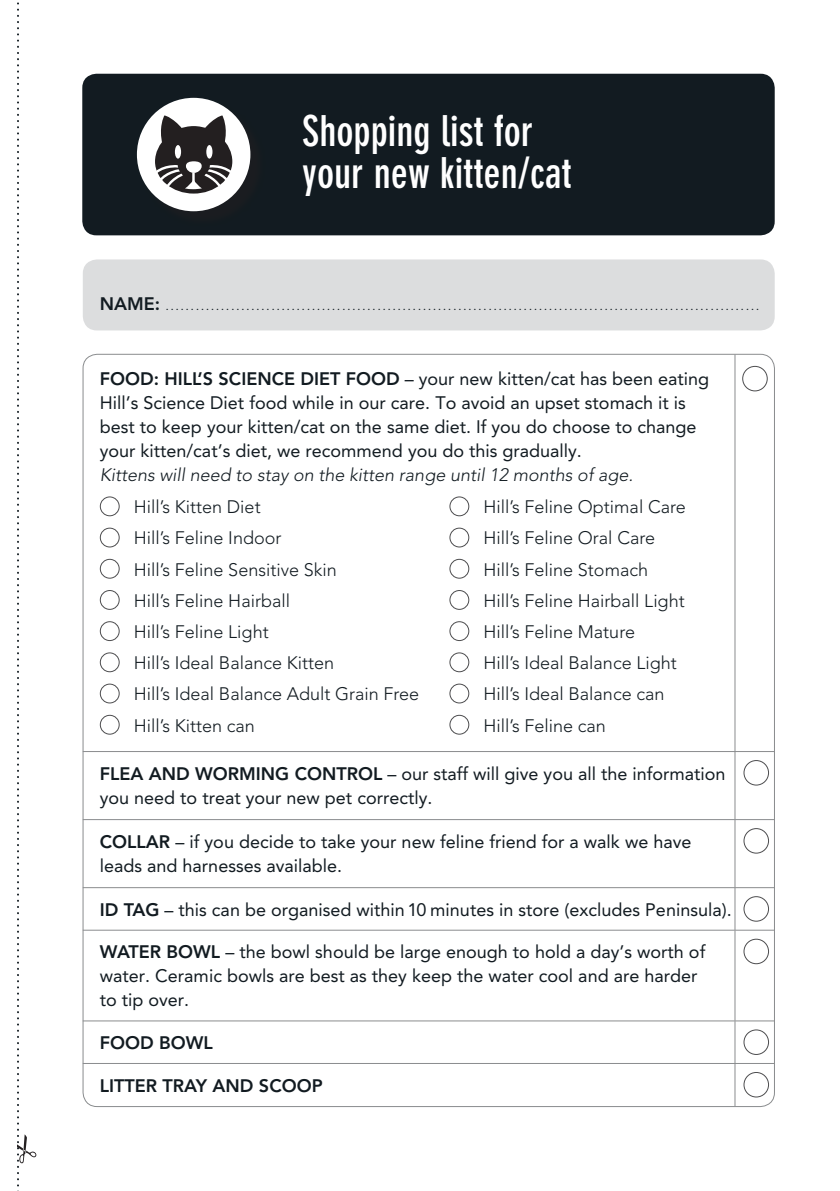
<style>
.page{position:relative;width:840px;height:1191px;background:#fff}
.page>*{position:absolute;margin:0;border:0;box-sizing:border-box;transform-origin:0 0}
.t1{font:700 condensed 42px/42.4px "DIN Neuzeit Grotesk";color:#fff}
.t2{font:18px/24px "Avenir";color:#121b21}
.t3{font:300 18px "Avenir";color:#121b21}
.t4{font:italic 300 18px "Avenir";color:#121b21}
.t5{font:800 18px "Avenir";color:#121b21}
.t6{font:300 14px "Avenir";color:#121b21}
.s1{font-weight:800;font-size:18px}
.s2{font-weight:800}
</style>
<div class="page">
<hr style="left:734px;top:354px;width:1px;height:397px;background:#8a8c8e">
<hr style="left:83px;top:751px;width:651px;height:1px;background:#8a8c8e">
<hr style="left:83px;top:819px;width:651px;height:1px;background:#8a8c8e">
<hr style="left:734px;top:819px;width:40px;height:1px;background:#8a8c8e">
<hr style="left:83px;top:887px;width:651px;height:1px;background:#8a8c8e">
<hr style="left:734px;top:887px;width:40px;height:1px;background:#8a8c8e">
<hr style="left:734px;top:751px;width:40px;height:1px;background:#8a8c8e">
<hr style="left:734px;top:752px;width:1px;height:67px;background:#8a8c8e">
<hr style="left:734px;top:820px;width:1px;height:67px;background:#8a8c8e">
<hr style="left:734px;top:888px;width:1px;height:42px;background:#8a8c8e">
<hr style="left:83px;top:930px;width:651px;height:1px;background:#8a8c8e">
<hr style="left:734px;top:930px;width:40px;height:1px;background:#8a8c8e">
<hr style="left:83px;top:1020px;width:651px;height:1px;background:#8a8c8e">
<hr style="left:734px;top:1020px;width:40px;height:1px;background:#8a8c8e">
<hr style="left:83px;top:1063px;width:651px;height:1px;background:#8a8c8e">
<hr style="left:734px;top:1063px;width:40px;height:1px;background:#8a8c8e">
<hr style="left:734px;top:930px;width:1px;height:90px;background:#8a8c8e">
<hr style="left:734px;top:1021px;width:1px;height:42px;background:#8a8c8e">
<hr style="left:734px;top:1063px;width:1px;height:43px;background:#8a8c8e">
<div style="left:100px;top:496px;width:20px;height:20px;border:1px solid #4d4d4f;border-radius:50%"></div>
<div style="left:449px;top:496px;width:20px;height:20px;border:1px solid #4d4d4f;border-radius:50%"></div>
<div style="left:100px;top:527px;width:20px;height:20px;border:1px solid #4d4d4f;border-radius:50%"></div>
<div style="left:449px;top:527px;width:20px;height:20px;border:1px solid #4d4d4f;border-radius:50%"></div>
<div style="left:100px;top:559px;width:20px;height:19px;border:1px solid #4d4d4f;border-radius:50%"></div>
<div style="left:449px;top:559px;width:20px;height:19px;border:1px solid #4d4d4f;border-radius:50%"></div>
<div style="left:100px;top:590px;width:20px;height:20px;border:1px solid #4d4d4f;border-radius:50%"></div>
<div style="left:449px;top:590px;width:20px;height:20px;border:1px solid #4d4d4f;border-radius:50%"></div>
<div style="left:100px;top:621px;width:20px;height:20px;border:1px solid #4d4d4f;border-radius:50%"></div>
<div style="left:449px;top:621px;width:20px;height:20px;border:1px solid #4d4d4f;border-radius:50%"></div>
<div style="left:100px;top:652px;width:20px;height:20px;border:1px solid #4d4d4f;border-radius:50%"></div>
<div style="left:449px;top:652px;width:20px;height:20px;border:1px solid #4d4d4f;border-radius:50%"></div>
<div style="left:100px;top:683px;width:20px;height:20px;border:1px solid #4d4d4f;border-radius:50%"></div>
<div style="left:449px;top:683px;width:20px;height:20px;border:1px solid #4d4d4f;border-radius:50%"></div>
<div style="left:100px;top:715px;width:20px;height:19px;border:1px solid #4d4d4f;border-radius:50%"></div>
<div style="left:449px;top:715px;width:20px;height:19px;border:1px solid #4d4d4f;border-radius:50%"></div>
<div style="left:741px;top:366px;width:26px;height:25px;border:1px solid #4d4d4f;border-radius:50%"></div>
<div style="left:743px;top:760px;width:25px;height:25px;border:1px solid #4d4d4f;border-radius:50%"></div>
<div style="left:743px;top:828px;width:25px;height:25px;border:1px solid #4d4d4f;border-radius:50%"></div>
<div style="left:743px;top:896px;width:25px;height:25px;border:1px solid #4d4d4f;border-radius:50%"></div>
<div style="left:743px;top:938px;width:25px;height:26px;border:1px solid #4d4d4f;border-radius:50%"></div>
<div style="left:743px;top:1029px;width:25px;height:26px;border:1px solid #4d4d4f;border-radius:50%"></div>
<div style="left:743px;top:1072px;width:25px;height:25px;border:1px solid #4d4d4f;border-radius:50%"></div>
<div style="left:82px;top:74px;width:692px;height:161px;background:#121b21;border-radius:14px"></div>
<div style="left:137px;top:98px;width:113px;height:113px;background:#fff;border-radius:50%"></div>
<svg style="left:200px;top:115px;width:26px;height:25px"></svg>
<svg style="left:161px;top:115px;width:21px;height:26px"></svg>
<div style="left:155px;top:126px;width:77px;height:68px;background:#231f20;border-radius:50%"></div>
<div style="left:175px;top:145px;width:6px;height:14px;background:#fff;border-radius:50%"></div>
<div style="left:206px;top:145px;width:6px;height:14px;background:#fff;border-radius:50%"></div>
<svg style="left:155px;top:155px;width:78px;height:39px"></svg>
<div style="left:83px;top:259px;width:691px;height:71px;background:#dcddde;border-radius:14px"></div>
<svg style="left:17px;top:2px;width:19px;height:1189px"></svg>
<h1 class="t1" style="left:302px;top:110px;width:271px">Shopping list for your new kitten/cat</h1>
<p class="t6" style="left:100px;top:297px;width:660px"><span class="s1">NAME:</span> ......................................................................................................................</p>
<p class="t2" style="left:100px;top:367px;width:610px"><span class="s2">FOOD: HILL’S SCI ENCE DIET FOOD</span> – your new kitten/cat has been eating Hill’s Science Diet food while in our care. To avoid an upset stomach it is best to keep your kitten/cat on the same diet. If you do choose to change your kitten/cat’s diet, we recommend you do this gradually.</p>
<p class="t4" style="left:100px;top:464px;width:534px">Kittens will need to stay on the kitten range until 12 months of age.</p>
<p class="t3" style="left:134px;top:496px;width:128px">Hill’s Kitten Diet</p>
<p class="t3" style="left:483px;top:496px;width:204px">Hill’s Feline Optimal Care</p>
<p class="t3" style="left:134px;top:527px;width:149px">Hill’s Feline Indoor</p>
<p class="t3" style="left:483px;top:527px;width:173px">Hill’s Feline Oral Care</p>
<p class="t3" style="left:134px;top:559px;width:204px">Hill’s Feline Sensitive Skin</p>
<p class="t3" style="left:483px;top:559px;width:166px">Hill’s Feline Stomach</p>
<p class="t3" style="left:134px;top:590px;width:157px">Hill’s Feline Hairball</p>
<p class="t3" style="left:483px;top:590px;width:202px">Hill’s Feline Hairball Light</p>
<p class="t3" style="left:134px;top:621px;width:136px">Hill’s Feline Light</p>
<p class="t3" style="left:483px;top:621px;width:153px">Hill’s Feline Mature</p>
<p class="t3" style="left:134px;top:652px;width:202px">Hill’s Ideal Balance Kitten</p>
<p class="t3" style="left:483px;top:652px;width:195px">Hill’s Ideal Balance Light</p>
<p class="t3" style="left:134px;top:683px;width:287px">Hill’s Ideal Balance Adult Grain Free</p>
<p class="t3" style="left:483px;top:683px;width:182px">Hill’s Ideal Balance can</p>
<p class="t3" style="left:134px;top:715px;width:122px">Hill’s Kitten can</p>
<p class="t3" style="left:483px;top:715px;width:124px">Hill’s Feline can</p>
<p class="t5" style="left:100px;top:763px;width:64px">FLEA AND</p>
<p class="t5" style="left:195px;top:763px;width:46px">WORMING</p>
<p class="t5" style="left:294px;top:763px;width:40px">CONTR</p>
<p class="t2" style="left:100px;top:762px;width:627px;text-indent:258px"><span class="s2">OL</span> – our staff will give you all the information you need to treat your new pet correctly.</p>
<p class="t5" style="left:100px;top:831px;width:39px">COLLAR</p>
<p class="t2" style="left:100px;top:830px;width:592px;text-indent:76px">– if you decide to take your new feline friend for a walk we have leads and harnesses available.</p>
<p class="t2" style="left:100px;top:897px;width:633px"><span class="s2">ID TAG</span> – this can be organised within 10 minutes in store (excludes Peninsula).</p>
<p class="t2" style="left:100px;top:940px;width:606px"><span class="s2">WATER BOWL</span> – the bowl should be large enough to hold a day’s worth of water. Ceramic bowls are best as they keep the water cool and are harder to tip over.</p>
<p class="t5" style="left:100px;top:1032px;width:101px">FOOD BOWL</p>
<p class="t5" style="left:100px;top:1074px;width:75px">LITTER TRAY</p>
<p class="t5" style="left:212px;top:1074px;width:15px">AND</p>
<p class="t5" style="left:259px;top:1074px;width:63px">SCOOP</p>
</div>
